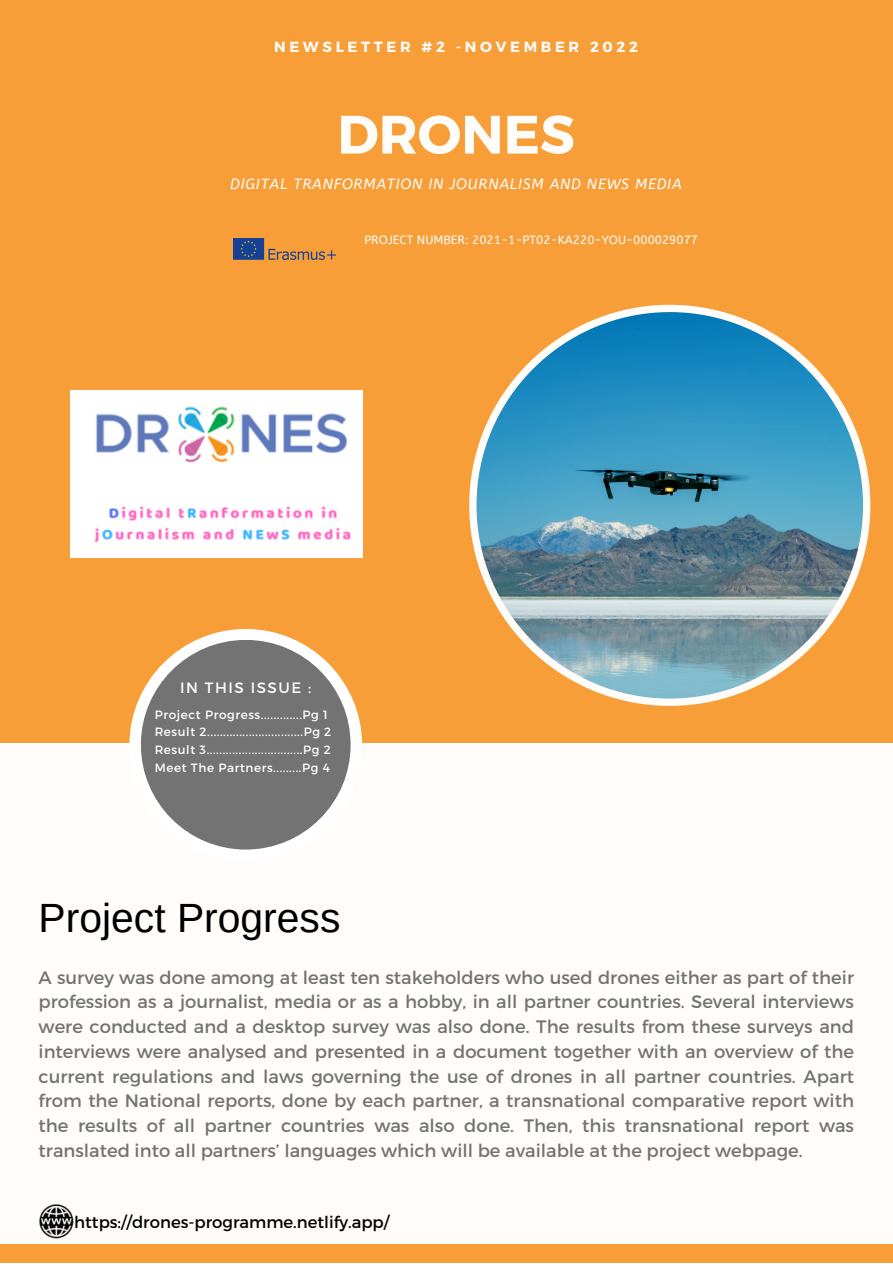
<style>
.page{position:relative;width:893px;height:1264px;background:#fff}
.page>*{position:absolute;margin:0;border:0;box-sizing:border-box;transform-origin:0 0}
.t1{font:700 54px "Montserrat";color:#fffcf9}
.t2{font:40.8px "Arimo";color:#000}
.t3{font:18px/24.8px "Montserrat";color:#737373;text-align:justify}
.t4{font:16.5px "Montserrat";color:#000}
.t5{font:15px "Montserrat";letter-spacing:.1em;color:#fffcf9}
.t6{font:italic 14.7px "A Bee Zee";letter-spacing:.05em;color:#fffcf9}
.t7{font:700 14.7px "Montserrat";letter-spacing:.25em;color:#fffcf9}
.t8{font:12px "Montserrat";letter-spacing:.05em;color:#fff}
.t9{font:12px "A Bee Zee";color:#fffcf9}
</style>
<div class="page">
<div style="left:0;top:0;width:892px;height:1262px;background:#f79e38"></div>
<div style="left:0;top:743px;width:892px;height:519px;background:#fffcf9"></div>
<div style="left:129px;top:629px;width:233px;height:232px;background:#fff;border-radius:50%"></div>
<svg style="left:469px;top:305px;width:401px;height:401px"></svg>
<div style="left:141px;top:640px;width:209px;height:209px;background:#737373;border-radius:50%"></div>
<img style="left:233px;top:238px;width:102px;height:21px">
<div style="left:0;top:1243px;width:892px;height:19px;background:#f79e38"></div>
<img style="left:71px;top:390px;width:291px;height:167px">
<img style="left:39px;top:1204px;width:35px;height:34px">
<p class="t7" style="left:274px;top:38px;width:365px">NEWSLETTER #2 -NOVEMBER 2022</p>
<p class="t1" style="left:337px;top:99px;width:239px">DRONES</p>
<p class="t6" style="left:230px;top:175px;width:453px">DIGITAL TRANFORMATION IN JOURNALISM AND NEWS MEDIA</p>
<p class="t9" style="left:364px;top:233px;width:335px">PROJECT NUMBER: 2021-1-PT02-KA220-YOU-000029077</p>
<p class="t5" style="left:180px;top:678px;width:132px">IN THIS ISSUE :</p>
<p class="t8" style="left:155px;top:706px;width:175px">Project Progress.............Pg 1</p>
<p class="t8" style="left:155px;top:724px;width:178px">Result 2..............................Pg 2</p>
<p class="t8" style="left:155px;top:742px;width:177px">Result 3..............................Pg 2</p>
<p class="t8" style="left:155px;top:759px;width:177px">Meet The Partners.........Pg 4</p>
<p class="t2" style="left:39px;top:895px;width:303px">Project Progress</p>
<p class="t3" style="left:39px;top:963px;width:816px">A survey was done among at least ten stakeholders who used drones either as part of their profession as a journalist, media or as a hobby, in all partner countries. Several interviews were conducted and a desktop survey was also done. The results from these surveys and interviews were analysed and presented in a document together with an overview of the current regulations and laws governing the use of drones in all partner countries. Apart from the National reports, done by each partner, a transnational comparative report with the results of all partner countries was also done. Then, this transnational report was translated into all partners’ languages which will be available at the project webpage.</p>
<p class="t4" style="left:74px;top:1211px;width:316px">https://drones-programme.netlify.app/</p>
</div>
